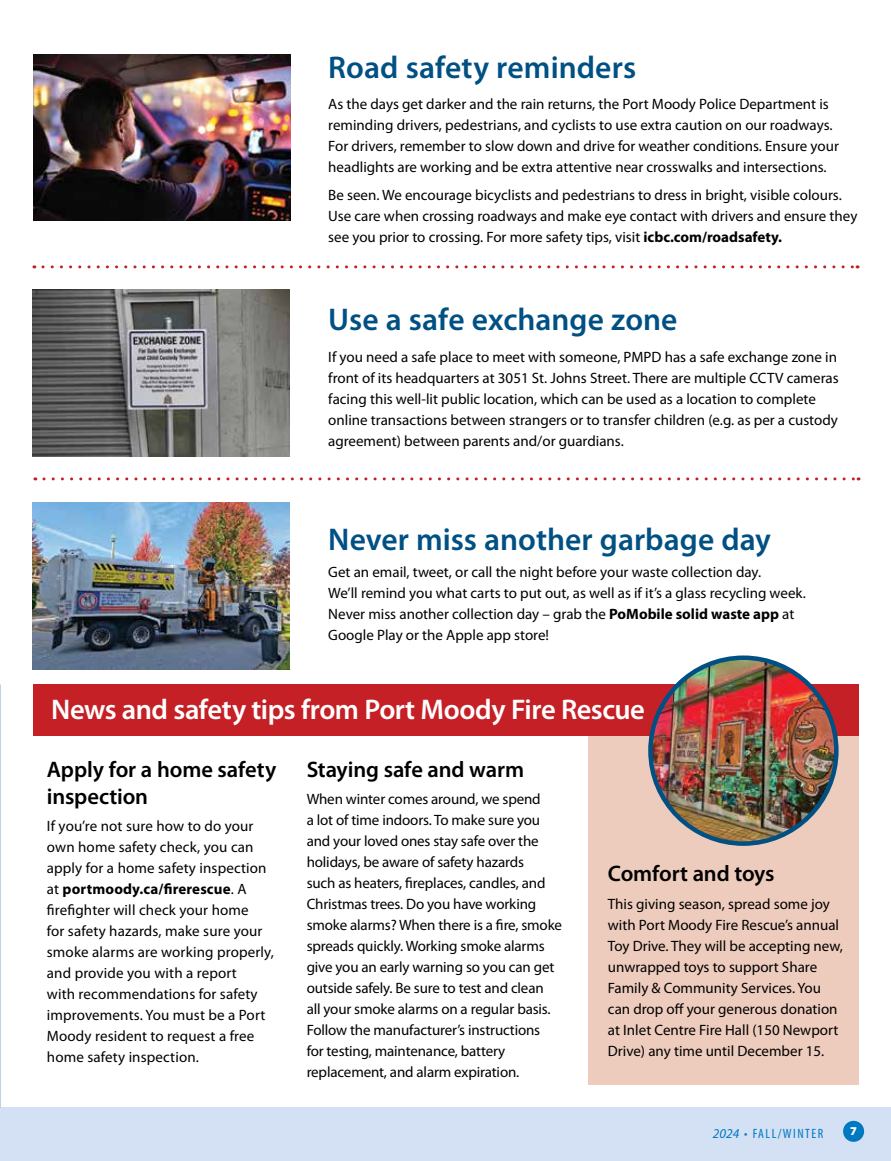
<style>
.page{position:relative;width:891px;height:1161px;background:#fff}
.page>*{position:absolute;margin:0;border:0;box-sizing:border-box;transform-origin:0 0}
.t1{font:600 31.5px "Myriad Pro";color:#005084}
.t2{font:600 28.5px "Myriad Pro";letter-spacing:-.02em;color:#fff}
.t3{font:600 22.5px/27px "Myriad Pro";letter-spacing:-.005em;color:#000}
.t4{font:15px/21px "Myriad Pro";color:#000}
.t5{font:condensed 13.5px "Myriad Pro";letter-spacing:.11em;color:#0079c1}
.t6{font:900 12px "Myriad Pro";color:#fff}
.s1{font-weight:700}
.s2{font-style:italic;font-stretch:normal}
.s3{font-weight:700;font-stretch:normal;font-size:9.9px}
</style>
<div class="page">
<div style="left:0;top:1108px;width:891px;height:53px;background:#d4e0f3"></div>
<div style="left:843px;top:1121px;width:21px;height:21px;background:#0079c1;border-radius:50%"></div>
<div style="left:588px;top:735px;width:271px;height:350px;background:#eeccbd"></div>
<img style="left:33px;top:290px;width:256px;height:166px">
<svg style="left:43px;top:265px;width:815px;height:3px"></svg>
<div style="left:33px;top:684px;width:826px;height:51px;background:#c52026"></div>
<img style="left:650px;top:658px;width:186px;height:186px;border-radius:93px">
<div style="left:648px;top:656px;width:191px;height:190px;border:4px solid #005084;border-radius:50%"></div>
<img style="left:33px;top:54px;width:257px;height:166px">
<svg style="left:44px;top:477px;width:815px;height:3px"></svg>
<img style="left:33px;top:503px;width:256px;height:166px">
<h1 class="t1" style="left:328px;top:47px;width:309px">Road safety reminders</h1>
<p class="t4" style="left:328px;top:94px;width:512px">As the days get darker and the rain returns, the Port Moody Police Department is reminding drivers, pedestrians, and cyclists to use extra caution on our roadways.<br>For drivers, remember to slow down and drive for weather conditions. Ensure your headlights are working and be extra attentive near crosswalks and intersections.</p>
<p class="t4" style="left:328px;top:184px;width:531px">Be seen. We encourage bicyclists and pedestrians to dress in bright, visible colours.<br>Use care when crossing roadways and make eye contact with drivers and ensure they see you prior to crossing. For more safety tips, visit <span class="s1">icbc.com/roadsafety.</span></p>
<h1 class="t1" style="left:328px;top:299px;width:351px">Use a safe exchange zone</h1>
<p class="t4" style="left:328px;top:346px;width:512px">If you need a safe place to meet with someone, PMPD has a safe exchange zone in front of its headquarters at 3051 St. Johns Street. There are multiple CCTV cameras facing this well-lit public location, which can be used as a location to complete online transactions between strangers or to transfer children (e.g. as per a custody agreement) between parents and/or guardians.</p>
<h1 class="t1" style="left:328px;top:519px;width:444px">Never miss another garbage day</h1>
<p class="t4" style="left:328px;top:562px;width:479px">Get an email, tweet, or call the night before your waste collection day.<br>We’ll remind you what carts to put out, as well as if it’s a glass recycling week.<br>Never miss another collection day – grab the <span class="s1">PoMobile solid waste app</span> at Google Play or the Apple app store!</p>
<h2 class="t2" style="left:51px;top:691px;width:595px">News and safety tips from Port Moody Fire Rescue</h2>
<h3 class="t3" style="left:47px;top:755px;width:231px">Apply for a home safety inspection</h3>
<p class="t4" style="left:47px;top:816px;width:229px">If you’re not sure how to do your own home safety check, you can apply for a home safety inspection at <span class="s1">portmoody.ca/firerescue</span>. A firefighter will check your home<br>for safety hazards, make sure your smoke alarms are working properly, and provide you with a report<br>with recommendations for safety improvements. You must be a Port<br>Moody resident to request a free home safety inspection.</p>
<h3 class="t3" style="left:307px;top:755px;width:219px">Staying safe and warm</h3>
<p class="t4" style="left:307px;top:789px;width:257px">When winter comes around, we spend<br>a lot of time indoors. To make sure you and your loved ones stay safe over the holidays, be aware of safety hazards<br>such as heaters, fireplaces, candles, and Christmas trees. Do you have working smoke alarms? When there is a fire, smoke spreads quickly. Working smoke alarms give you an early warning so you can get outside safely. Be sure to test and clean<br>all your smoke alarms on a regular basis.<br>Follow the manufacturer’s instructions<br>for testing, maintenance, battery replacement, and alarm expiration.</p>
<h3 class="t3" style="left:608px;top:860px;width:168px">Comfort and toys</h3>
<p class="t4" style="left:608px;top:893px;width:237px">This giving season, spread some joy with Port Moody Fire Rescue’s annual Toy Drive. They will be accepting new, unwrapped toys to support Share Family &amp; Community Services. You can drop off your generous donation at Inlet Centre Fire Hall (150 Newport Drive) any time until December 15.</p>
<p class="t5" style="left:713px;top:1125px;width:112px"><span class="s2">2024</span> <span class="s3">•</span> FALL/WINTER</p>
<p class="t6" style="left:850px;top:1124px;width:8px">7</p>
</div>
